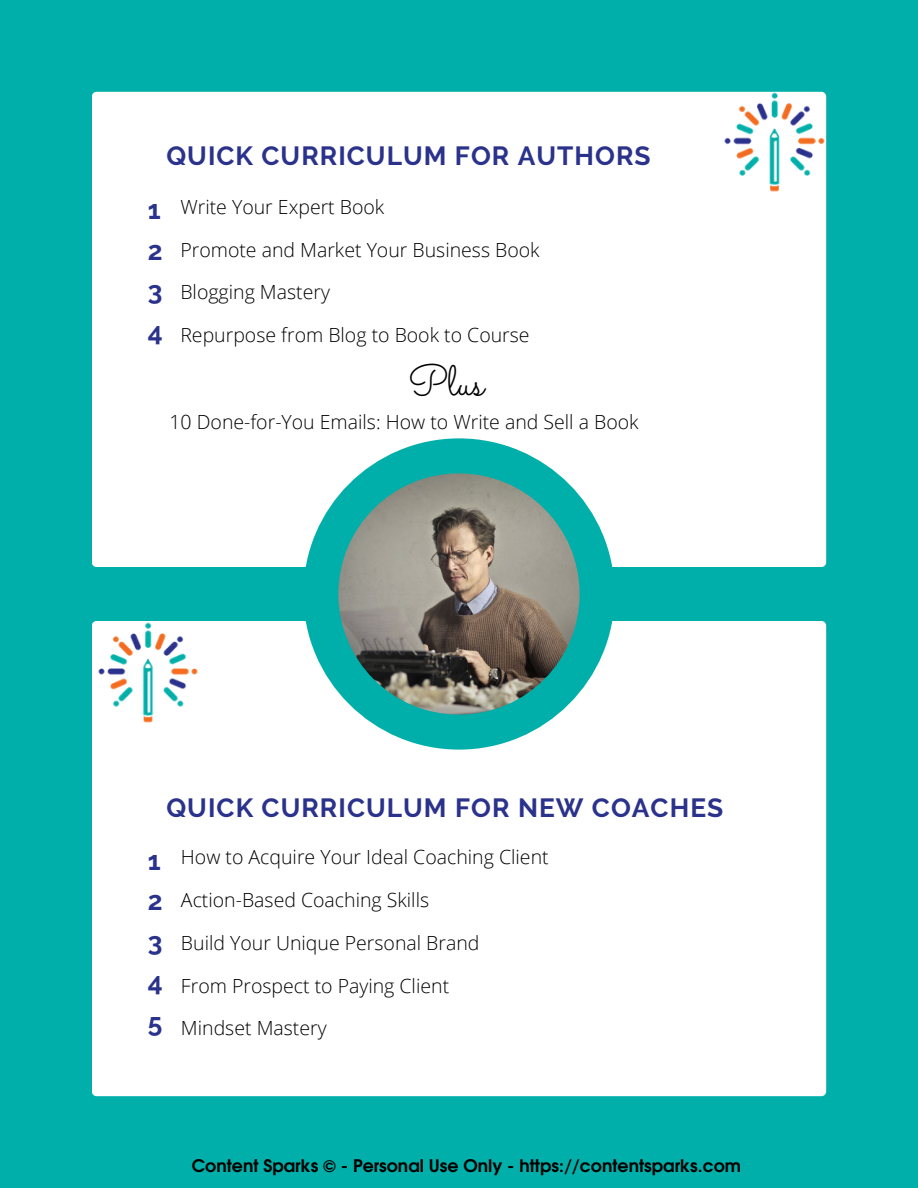
<style>
.page{position:relative;width:918px;height:1188px;background:#00afa9}
.page>*{position:absolute;margin:0;border:0;box-sizing:border-box;transform-origin:0 0}
.t1{font:42.45px "Sacramento";color:#000}
.t2{font:700 26.25px/40.5px "Raleway";letter-spacing:.04em;color:#2b328c;text-align:justify}
.t3{font:300 19.5px/42.8px "Open Sans";color:#000}
.t4{font:700 17.25px "Te X Gyre Adventor";color:#000}
</style>
<div class="page">
<div style="left:92px;top:92px;width:734px;height:475px;background:#fff;border-radius:5px"></div>
<div style="left:92px;top:621px;width:734px;height:475px;background:#fff;border-radius:5px"></div>
<div style="left:303px;top:438px;width:312px;height:312px;background:#00afa9;border-radius:50%"></div>
<img style="left:338px;top:473px;width:242px;height:242px;border-radius:50%">
<img style="left:723px;top:91px;width:103px;height:101px">
<img style="left:98px;top:622px;width:100px;height:101px">
<h2 class="t2" style="left:166px;top:136px;width:486px">QUICK CURRICULUM FOR AUTHORS</h2>
<h2 class="t2" style="left:148px;top:190px;width:16px">1<br>2<br>3<br>4</h2>
<p class="t3" style="left:180px;top:185px;width:361px">Write Your Expert Book<br>Promote and Market Your Business Book<br>Blogging Mastery<br>Repurpose from Blog to Book to Course</p>
<h1 class="t1" style="left:408px;top:355px;width:77px">Plus</h1>
<p class="t3" style="left:170px;top:400px;width:471px">10 Done-for-You Emails: How to Write and Sell a Book</p>
<h2 class="t2" style="left:166px;top:788px;width:558px">QUICK CURRICULUM FOR NEW COACHES</h2>
<h2 class="t2" style="left:148px;top:840px;width:16px">1<br>2<br>3<br>4<br>5</h2>
<p class="t3" style="left:181px;top:835px;width:369px">How to Acquire Your Ideal Coaching Client<br>Action-Based Coaching Skills<br>Build Your Unique Personal Brand<br>From Prospect to Paying Client<br>Mindset Mastery</p>
<p class="t4" style="left:192px;top:1151px;width:551px">Content Sparks © - Personal Use Only - https://contentsparks.com</p>
</div>
